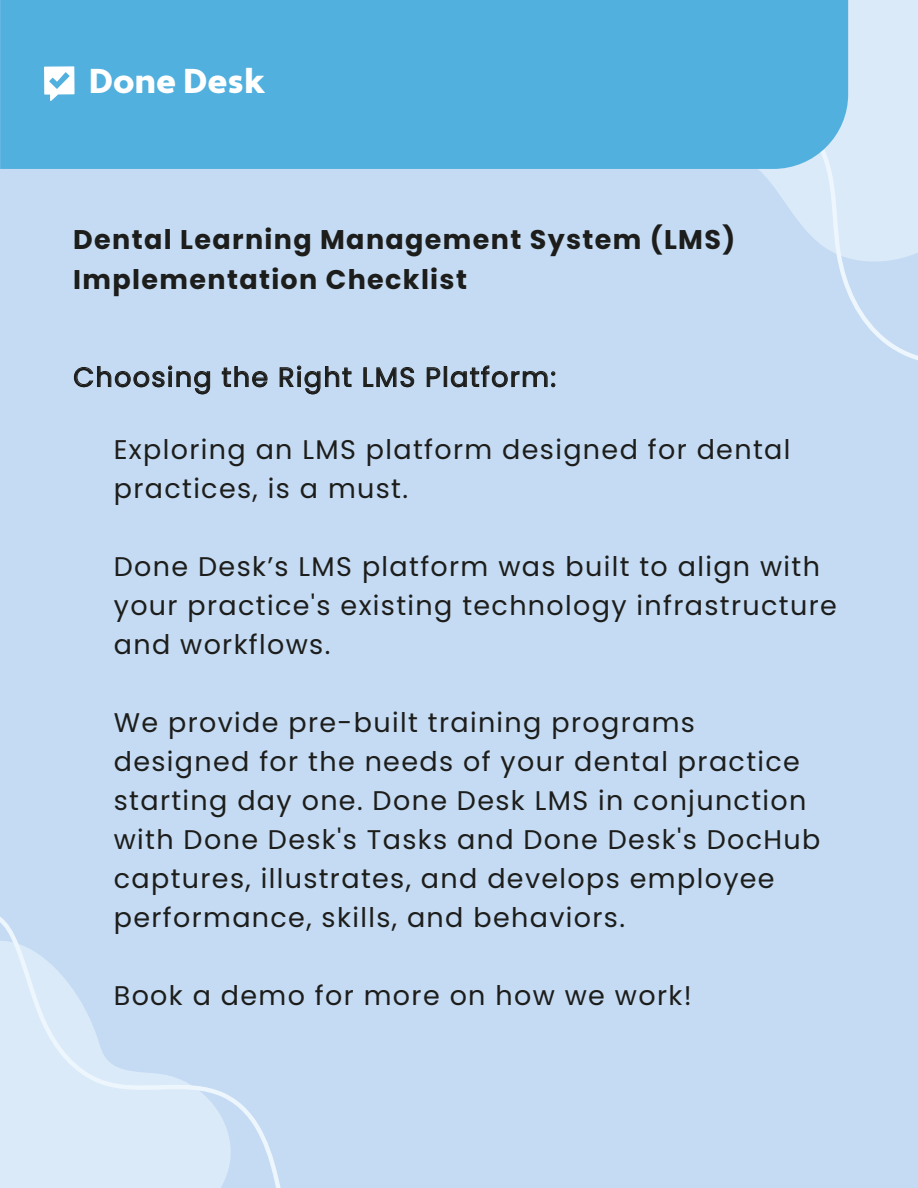
<style>
.page{position:relative;width:918px;height:1188px;background:#c4dbf3}
.page>*{position:absolute;margin:0;border:0;box-sizing:border-box;transform-origin:0 0}
.t1{font:900 34.5px "Apertura";color:#fff}
.t2{font:27px/39px "Poppins";letter-spacing:.05em;color:#1d1d1b}
.t3{font:700 27px/40.2px "Poppins";letter-spacing:.05em;color:#1d1d1b}
</style>
<div class="page">
<svg style="left:0;top:917px;width:281px;height:271px"></svg>
<svg style="left:759px;top:0;width:159px;height:360px"></svg>
<div style="left:0;top:0;width:848px;height:169px;background:#52b0df"></div>
<svg style="left:44px;top:66px;width:31px;height:35px"></svg>
<svg style="left:74px;top:366px;width:136px;height:29px"></svg>
<svg style="left:222px;top:366px;width:46px;height:22px"></svg>
<svg style="left:279px;top:366px;width:73px;height:29px"></svg>
<svg style="left:363px;top:367px;width:51px;height:20px"></svg>
<svg style="left:427px;top:367px;width:14px;height:20px"></svg>
<div style="left:444px;top:366px;width:3px;height:21px;border:1px solid #1d1d1b"></div>
<svg style="left:451px;top:365px;width:104px;height:23px"></svg>
<p class="t1" style="left:89px;top:60px;width:178px">Done Desk</p>
<p class="t3" style="left:73px;top:220px;width:663px">Dental Learning Management System (LMS)<br>Implementation Checklist</p>
<p class="t2" style="left:73px;top:358px;width:484px">Choosing the Right LMS Platform:</p>
<p class="t2" style="left:114px;top:431px;width:678px">Exploring an LMS platform designed for dental practices, is a must.</p>
<p class="t2" style="left:114px;top:548px;width:725px">Done Desk’s LMS platform was built to align with your practice's existing technology infrastructure and workflows.</p>
<p class="t2" style="left:114px;top:704px;width:708px">We provide pre-built training programs designed for the needs of your dental practice starting day one. Done Desk LMS in conjunction with Done Desk's Tasks and Done Desk's DocHub captures, illustrates, and develops employee performance, skills, and behaviors.</p>
<p class="t2" style="left:114px;top:976px;width:579px">Book a demo for more on how we work!</p>
</div>
